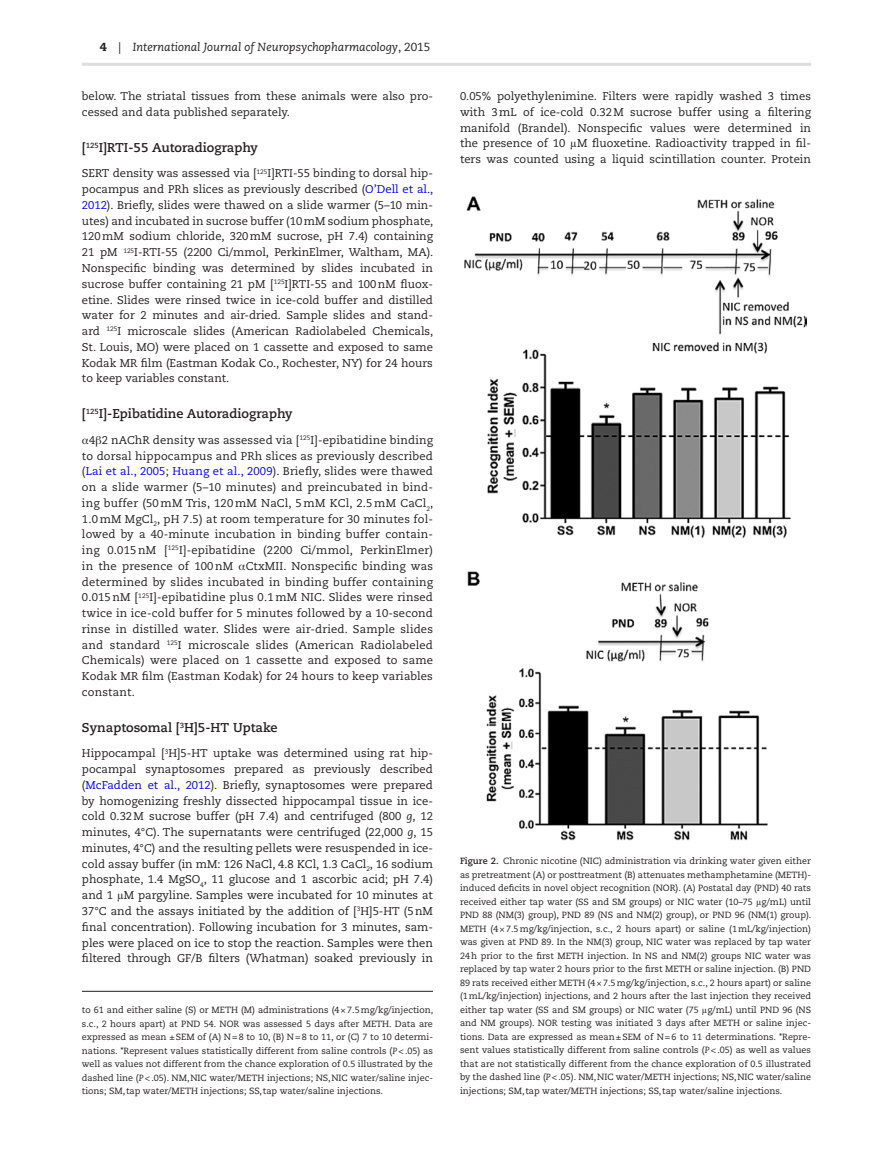
<style>
.page{position:relative;width:893px;height:1174px;background:#fff}
.page>*{position:absolute;margin:0;border:0;box-sizing:border-box;transform-origin:0 0}
.t1{font:700 12.75px "Caecilia LT Std";color:#231f20}
.t2{font:italic 11.7px "Caecilia LT Std";color:#231f20}
.t3{font:11.25px/15.8px "Caecilia LT Std";color:#231f20;text-align:justify}
.t4{font:9px/13.5px "Caecilia LT Std";color:#231f20;text-align:justify}
.s1{font-weight:800;font-style:normal}
.s2{font-style:normal}
.s3{color:#00f}
.s4{font-family:"Gandhari Unicode"}
.s5{font-style:italic}
.s6{font-weight:700}
</style>
<div class="page">
<hr style="left:82px;top:63px;width:729px;height:3px;background:#dcdddf">
<img style="left:464px;top:196px;width:342px;height:644px">
<hr style="left:82px;top:991px;width:351px;height:1px;background:#231f20">
<p class="t2" style="left:100px;top:40px;width:332px"><span class="s1">4</span> <span class="s2">|</span> International Journal of Neuropsychopharmacology<span class="s2">, 2015</span></p>
<p class="t3" style="left:82px;top:89px;width:352px">below. The striatal tissues from these animals were also pro&shy;cessed and data published separately.</p>
<p class="t1" style="left:82px;top:140px;width:178px">[<sup>125</sup>I]RTI-55 Autoradiography</p>
<p class="t3" style="left:82px;top:166px;width:353px">SERT density was assessed via [<sup>125</sup>I]RTI-55 binding to dorsal hip&shy;pocampus and PRh slices as previously described (<span class="s3">O’Dell et al., 2012</span>). Briefly, slides were thawed on a slide warmer (5–10 min&shy;utes) and incubated in sucrose buffer (10mM sodium phosphate, 120mM sodium chloride, 320mM sucrose, pH 7.4) containing 21 pM <sup>125</sup>I-RTI-55 (2200 Ci/mmol, PerkinElmer, Waltham, MA).<br>Nonspecific binding was determined by slides incubated in sucrose buffer containing 21 pM [<sup>125</sup>I]RTI-55 and 100nM fluox&shy;etine. Slides were rinsed twice in ice-cold buffer and distilled water for 2 minutes and air-dried. Sample slides and stand&shy;ard <sup>125</sup>I microscale slides (American Radiolabeled Chemicals, St. Louis, MO) were placed on 1 cassette and exposed to same Kodak MR film (Eastman Kodak Co., Rochester, NY) for 24 hours to keep variables constant.</p>
<p class="t1" style="left:82px;top:406px;width:212px">[<sup>125</sup>I]-Epibatidine Autoradiography</p>
<p class="t3" style="left:82px;top:432px;width:353px"><span class="s4">α</span>4<span class="s4">β</span>2 nAChR density was assessed via [<sup>125</sup>I]-epibatidine binding to dorsal hippocampus and PRh slices as previously described (<span class="s3">Lai et al., 2005</span>; <span class="s3">Huang et al., 2009</span>). Briefly, slides were thawed on a slide warmer (5–10 minutes) and preincubated in bind&shy;ing buffer (50mM Tris, 120mM NaCl, 5mM KCl, 2.5mM CaCl<sub>2</sub>, 1.0mM MgCl<sub>2</sub>, pH 7.5) at room temperature for 30 minutes fol&shy;lowed by a 40-minute incubation in binding buffer contain&shy;ing 0.015nM [<sup>125</sup>I]-epibatidine (2200 Ci/mmol, PerkinElmer) in the presence of 100nM <span class="s4">α</span>CtxMII. Nonspecific binding was determined by slides incubated in binding buffer containing 0.015nM [<sup>125</sup>I]-epibatidine plus 0.1mM NIC. Slides were rinsed twice in ice-cold buffer for 5 minutes followed by a 10-second rinse in distilled water. Slides were air-dried. Sample slides and standard <sup>125</sup>I microscale slides (American Radiolabeled Chemicals) were placed on 1 cassette and exposed to same Kodak MR film (Eastman Kodak) for 24 hours to keep variables constant.</p>
<p class="t1" style="left:82px;top:720px;width:197px">Synaptosomal [<sup>3</sup>H]5-HT Uptake</p>
<p class="t3" style="left:82px;top:746px;width:353px">Hippocampal [<sup>3</sup>H]5-HT uptake was determined using rat hip&shy;pocampal synaptosomes prepared as previously described (<span class="s3">McFadden et al., 2012</span>). Briefly, synaptosomes were prepared by homogenizing freshly dissected hippocampal tissue in ice&shy;cold 0.32M sucrose buffer (pH 7.4) and centrifuged (800 <span class="s5">g</span>, 12 minutes, 4°C). The supernatants were centrifuged (22,000 <span class="s5">g</span>, 15 minutes, 4°C) and the resulting pellets were resuspended in ice&shy;cold assay buffer (in mM: 126 NaCl, 4.8 KCl, 1.3 CaCl<sub>2</sub>, 16 sodium phosphate, 1.4 MgSO<sub>4</sub>, 11 glucose and 1 ascorbic acid; pH 7.4) and 1 <span class="s4">μ</span>M pargyline. Samples were incubated for 10 minutes at 37°C and the assays initiated by the addition of [<sup>3</sup>H]5-HT (5nM final concentration). Following incubation for 3 minutes, sam&shy;ples were placed on ice to stop the reaction. Samples were then filtered through GF/B filters (Whatman) soaked previously in</p>
<p class="t4" style="left:82px;top:1003px;width:353px">to 61 and either saline (S) or METH (M) administrations (4×7.5mg/kg/injection, s.c., 2 hours apart) at PND 54. NOR was assessed 5 days after METH. Data are expressed as mean ±SEM of (A) N=8 to 10, (B) N=8 to 11, or (C) 7 to 10 determi&shy;nations. *Represent values statistically different from saline controls (<span class="s5">P</span>&lt;.05) as well as values not different from the chance exploration of 0.5 illustrated by the dashed line (<span class="s5">P</span>&lt;.05). NM,NIC water/METH injections; NS,NIC water/saline injec&shy;tions; SM,tap water/METH injections; SS,tap water/saline injections.</p>
<p class="t3" style="left:460px;top:89px;width:353px">0.05% polyethylenimine. Filters were rapidly washed 3 times with 3mL of ice-cold 0.32M sucrose buffer using a filtering manifold (Brandel). Nonspecific values were determined in the presence of 10 <span class="s4">μ</span>M fluoxetine. Radioactivity trapped in fil&shy;ters was counted using a liquid scintillation counter. Protein</p>
<p class="t4" style="left:460px;top:854px;width:353px"><span class="s6">Figure 2.</span> Chronic nicotine (NIC) administration via drinking water given either as pretreatment (A) or posttreatment (B) attenuates methamphetamine (METH)- induced deficits in novel object recognition (NOR). (A) Postatal day (PND) 40 rats received either tap water (SS and SM groups) or NIC water (10–75 <span class="s4">μ</span>g/mL) until PND 88 (NM(3) group), PND 89 (NS and NM(2) group), or PND 96 (NM(1) group).<br>METH (4×7.5mg/kg/injection, s.c., 2 hours apart) or saline (1mL/kg/injection) was given at PND 89. In the NM(3) group, NIC water was replaced by tap water 24h prior to the first METH injection. In NS and NM(2) groups NIC water was replaced by tap water 2 hours prior to the first METH or saline injection. (B) PND 89 rats received either METH (4×7.5mg/kg/injection, s.c., 2 hours apart) or saline (1mL/kg/injection) injections, and 2 hours after the last injection they received either tap water (SS and SM groups) or NIC water (75 <span class="s4">μ</span>g/mL) until PND 96 (NS and NM groups). NOR testing was initiated 3 days after METH or saline injec&shy;tions. Data are expressed as mean±SEM of N=6 to 11 determinations. *Repre&shy;sent values statistically different from saline controls (<span class="s5">P</span>&lt;.05) as well as values that are not statistically different from the chance exploration of 0.5 illustrated by the dashed line (<span class="s5">P</span>&lt;.05). NM,NIC water/METH injections; NS,NIC water/saline injections; SM,tap water/METH injections; SS,tap water/saline injections.</p>
</div>
